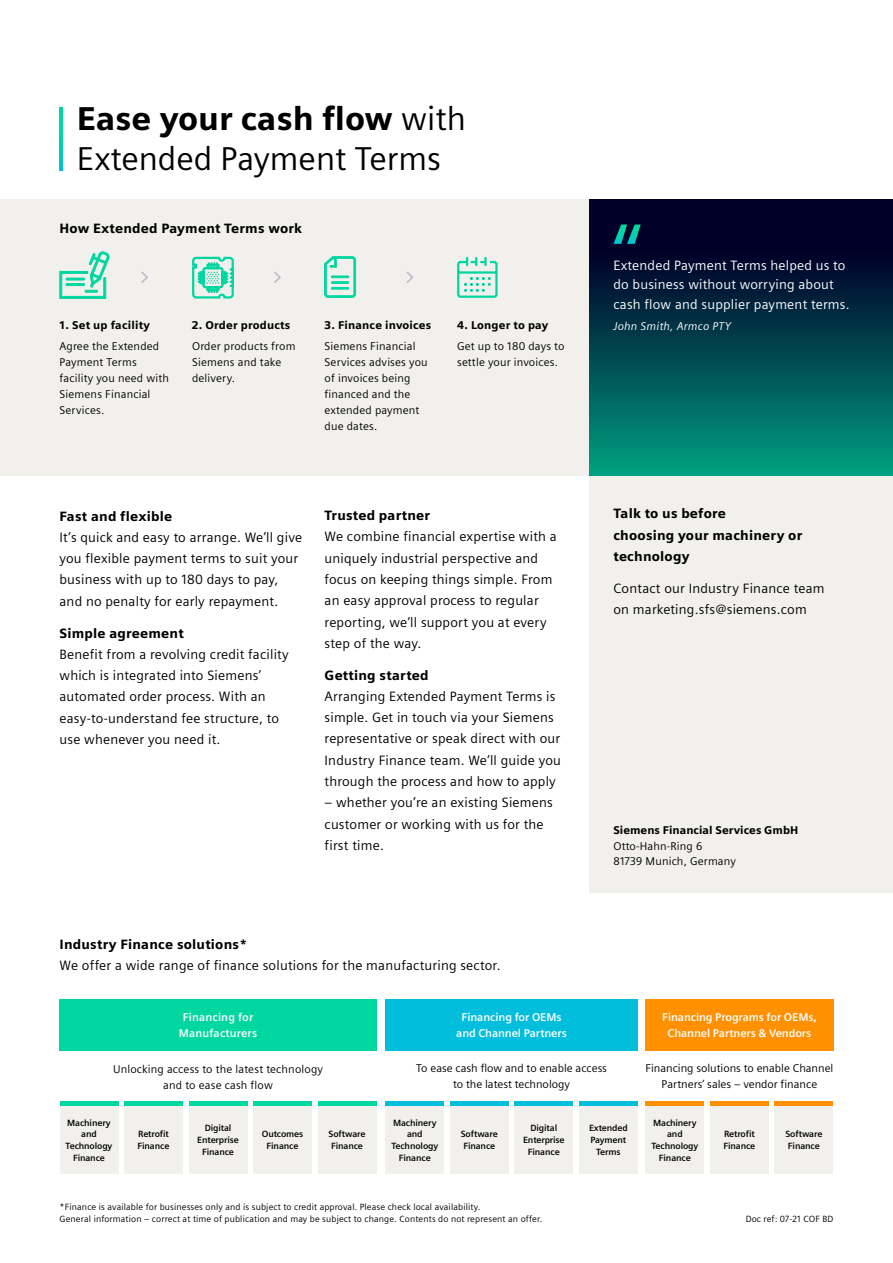
<style>
.page{position:relative;width:893px;height:1263px;background:#fff}
.page>*{position:absolute;margin:0;border:0;box-sizing:border-box;transform-origin:0 0}
.t1{font:33px/39.6px "Siemens Sans";color:#000}
.t2{font:13.5px/21.3px "Siemens Sans";letter-spacing:.015em;color:#000}
.t3{font:900 13.5px/21.3px "Siemens Sans";letter-spacing:.015em;color:#000}
.t4{font:13.5px/19.5px "Siemens Sans";letter-spacing:.015em;color:#fff}
.t5{font:11.25px/15.9px "Siemens Sans";letter-spacing:.015em;color:#000}
.t6{font:900 11.25px "Siemens Sans";letter-spacing:.015em;color:#000}
.t7{font:700 11.25px/15.9px "Siemens Sans";letter-spacing:-.01em;color:#fff;text-align:center}
.t8{font:700 11.25px/15.9px "Siemens Sans";letter-spacing:.01em;color:#fff;text-align:center}
.t9{font:italic 11.25px "Siemens Sans";letter-spacing:.015em;color:#fff}
.t10{font:700 9px/11.7px "Siemens Sans";letter-spacing:-.015em;color:#000;text-align:center}
.t11{font:9px/12px "Siemens Sans";letter-spacing:.015em;color:#000}
.s1{font-weight:900}
</style>
<div class="page">
<div style="left:590px;top:475px;width:303px;height:418px;background:#f1f0ec"></div>
<div style="left:0;top:199px;width:590px;height:276px;background:#f1f0ec"></div>
<div style="left:590px;top:199px;width:303px;height:276px;background:linear-gradient(to bottom,#00001a,#00997d)"></div>
<svg style="left:141px;top:272px;width:7px;height:11px"></svg>
<svg style="left:274px;top:271px;width:7px;height:12px"></svg>
<svg style="left:406px;top:271px;width:8px;height:12px"></svg>
<div style="left:60px;top:1106px;width:59px;height:68px;background:#f1f0ec"></div>
<div style="left:60px;top:1101px;width:59px;height:5px;background:#00d7a0"></div>
<div style="left:124px;top:1106px;width:59px;height:68px;background:#f1f0ec"></div>
<div style="left:124px;top:1101px;width:59px;height:5px;background:#00d7a0"></div>
<div style="left:60px;top:999px;width:317px;height:51px;background:#00d7a0"></div>
<div style="left:385px;top:999px;width:253px;height:51px;background:#00bedc"></div>
<div style="left:645px;top:999px;width:188px;height:51px;background:#ff9000"></div>
<div style="left:189px;top:1106px;width:59px;height:68px;background:#f1f0ec"></div>
<div style="left:189px;top:1101px;width:59px;height:5px;background:#00d7a0"></div>
<div style="left:253px;top:1106px;width:59px;height:68px;background:#f1f0ec"></div>
<div style="left:253px;top:1101px;width:59px;height:5px;background:#00d7a0"></div>
<div style="left:318px;top:1106px;width:59px;height:68px;background:#f1f0ec"></div>
<div style="left:318px;top:1101px;width:59px;height:5px;background:#00d7a0"></div>
<div style="left:385px;top:1106px;width:59px;height:68px;background:#f1f0ec"></div>
<div style="left:645px;top:1106px;width:59px;height:68px;background:#f1f0ec"></div>
<div style="left:450px;top:1106px;width:59px;height:68px;background:#f1f0ec"></div>
<div style="left:710px;top:1106px;width:59px;height:68px;background:#f1f0ec"></div>
<div style="left:514px;top:1106px;width:59px;height:68px;background:#f1f0ec"></div>
<div style="left:579px;top:1106px;width:59px;height:68px;background:#f1f0ec"></div>
<div style="left:774px;top:1106px;width:59px;height:68px;background:#f1f0ec"></div>
<div style="left:385px;top:1101px;width:59px;height:5px;background:#00bedc"></div>
<div style="left:645px;top:1101px;width:59px;height:5px;background:#ff9000"></div>
<div style="left:450px;top:1101px;width:59px;height:5px;background:#00bedc"></div>
<div style="left:710px;top:1101px;width:59px;height:5px;background:#ff9000"></div>
<div style="left:514px;top:1101px;width:59px;height:5px;background:#00bedc"></div>
<div style="left:579px;top:1101px;width:59px;height:5px;background:#00bedc"></div>
<div style="left:774px;top:1101px;width:59px;height:5px;background:#ff9000"></div>
<svg style="left:613px;top:225px;width:28px;height:19px"></svg>
<svg style="left:60px;top:108px;width:3px;height:62px"></svg>
<svg style="left:192px;top:256px;width:42px;height:43px"></svg>
<svg style="left:457px;top:258px;width:41px;height:40px"></svg>
<svg style="left:324px;top:256px;width:32px;height:42px"></svg>
<svg style="left:59px;top:251px;width:51px;height:48px"></svg>
<h1 class="t1" style="left:77px;top:99px;width:390px"><span class="s1">Ease your cash flow</span> with<br>Extended Payment Terms</h1>
<p class="t3" style="left:59px;top:217px;width:244px">How Extended Payment Terms work</p>
<p class="t4" style="left:613px;top:256px;width:238px">Extended Payment Terms helped us to do business without worrying about cash flow and supplier payment terms.</p>
<p class="t6" style="left:60px;top:318px;width:92px">1. Set up facility</p>
<p class="t9" style="left:613px;top:320px;width:119px">John Smith, Armco PTY</p>
<p class="t5" style="left:60px;top:338px;width:111px">Agree the Extended<br>Payment Terms facility you need with<br>Siemens Financial<br>Services.</p>
<p class="t6" style="left:325px;top:318px;width:108px">3. Finance invoices</p>
<p class="t5" style="left:325px;top:338px;width:105px">Siemens Financial<br>Services advises you of invoices being financed and the extended payment due dates.</p>
<p class="t6" style="left:192px;top:318px;width:100px">2. Order products</p>
<p class="t5" style="left:192px;top:338px;width:105px">Order products from<br>Siemens and take delivery.</p>
<p class="t6" style="left:457px;top:318px;width:93px">4. Longer to pay</p>
<p class="t5" style="left:457px;top:338px;width:109px">Get up to 180 days to settle your invoices.</p>
<p class="t3" style="left:60px;top:505px;width:114px">Fast and flexible</p>
<p class="t2" style="left:60px;top:527px;width:244px">It’s quick and easy to arrange. We’ll give you flexible payment terms to suit your business with up to 180 days to pay, and no penalty for early repayment.</p>
<p class="t3" style="left:60px;top:622px;width:126px">Simple agreement</p>
<p class="t2" style="left:60px;top:644px;width:231px">Benefit from a revolving credit facility which is integrated into Siemens’ automated order process. With an easy-to-understand fee structure, to use whenever you need it.</p>
<p class="t3" style="left:325px;top:505px;width:107px">Trusted partner</p>
<p class="t2" style="left:325px;top:526px;width:234px">We combine financial expertise with a uniquely industrial perspective and focus on keeping things simple. From an easy approval process to regular reporting, we’ll support you at every step of the way.</p>
<p class="t3" style="left:325px;top:664px;width:106px">Getting started</p>
<p class="t2" style="left:325px;top:686px;width:238px">Arranging Extended Payment Terms is simple. Get in touch via your Siemens representative or speak direct with our Industry Finance team. We’ll guide you through the process and how to apply</p>
<p class="t2" style="left:325px;top:792px;width:230px">– whether you’re an existing Siemens customer or working with us for the first time.</p>
<p class="t3" style="left:60px;top:933px;width:190px">Industry Finance solutions*</p>
<p class="t2" style="left:60px;top:954px;width:443px">We offer a wide range of finance solutions for the manufacturing sector.</p>
<p class="t3" style="left:613px;top:503px;width:190px">Talk to us before<br>choosing your machinery or technology</p>
<p class="t2" style="left:613px;top:577px;width:213px">Contact our Industry Finance team on marketing.sfs@siemens.com</p>
<p class="t6" style="left:613px;top:823px;width:186px">Siemens Financial Services GmbH</p>
<p class="t5" style="left:613px;top:838px;width:124px">Otto-Hahn-Ring 6<br>81739 Munich, Germany</p>
<p class="t8" style="left:179px;top:1009px;width:80px">Financing for<br>Manufacturers</p>
<p class="t5" style="left:113px;top:1061px;width:211px;text-align:center">Unlocking access to the latest technology and to ease cash flow</p>
<p class="t7" style="left:456px;top:1009px;width:112px">Financing for OEMs and Channel Partners</p>
<p class="t7" style="left:662px;top:1009px;width:156px">Financing Programs for OEMs,<br>Channel Partners &amp; Vendors</p>
<p class="t5" style="left:416px;top:1060px;width:192px;text-align:center">To ease cash flow and to enable access to the latest technology</p>
<p class="t5" style="left:645px;top:1060px;width:190px;text-align:center">Financing solutions to enable Channel<br>Partners’ sales – vendor finance</p>
<p class="t10" style="left:66px;top:1117px;width:48px">Machinery and<br>Technology<br>Finance</p>
<p class="t10" style="left:138px;top:1128px;width:33px;text-align:left">Retrofit<br>Finance</p>
<p class="t10" style="left:197px;top:1122px;width:43px">Digital<br>Enterprise<br>Finance</p>
<p class="t10" style="left:262px;top:1128px;width:43px">Outcomes<br>Finance</p>
<p class="t10" style="left:329px;top:1128px;width:39px;text-align:left">Software<br>Finance</p>
<p class="t10" style="left:391px;top:1117px;width:48px">Machinery and<br>Technology<br>Finance</p>
<p class="t10" style="left:651px;top:1117px;width:48px">Machinery and<br>Technology<br>Finance</p>
<p class="t10" style="left:523px;top:1122px;width:43px">Digital<br>Enterprise<br>Finance</p>
<p class="t10" style="left:589px;top:1122px;width:40px">Extended<br>Payment<br>Terms</p>
<p class="t10" style="left:785px;top:1128px;width:39px;text-align:left">Software<br>Finance</p>
<p class="t10" style="left:461px;top:1128px;width:39px;text-align:left">Software<br>Finance</p>
<p class="t10" style="left:723px;top:1128px;width:33px;text-align:left">Retrofit<br>Finance</p>
<p class="t11" style="left:60px;top:1201px;width:484px">*Finance is available for businesses only and is subject to credit approval. Please check local availability.<br>General information – correct at time of publication and may be subject to change. Contents do not represent an offer.</p>
<p class="t11" style="left:746px;top:1213px;width:89px">Doc ref: 07-21 COF BD</p>
</div>
